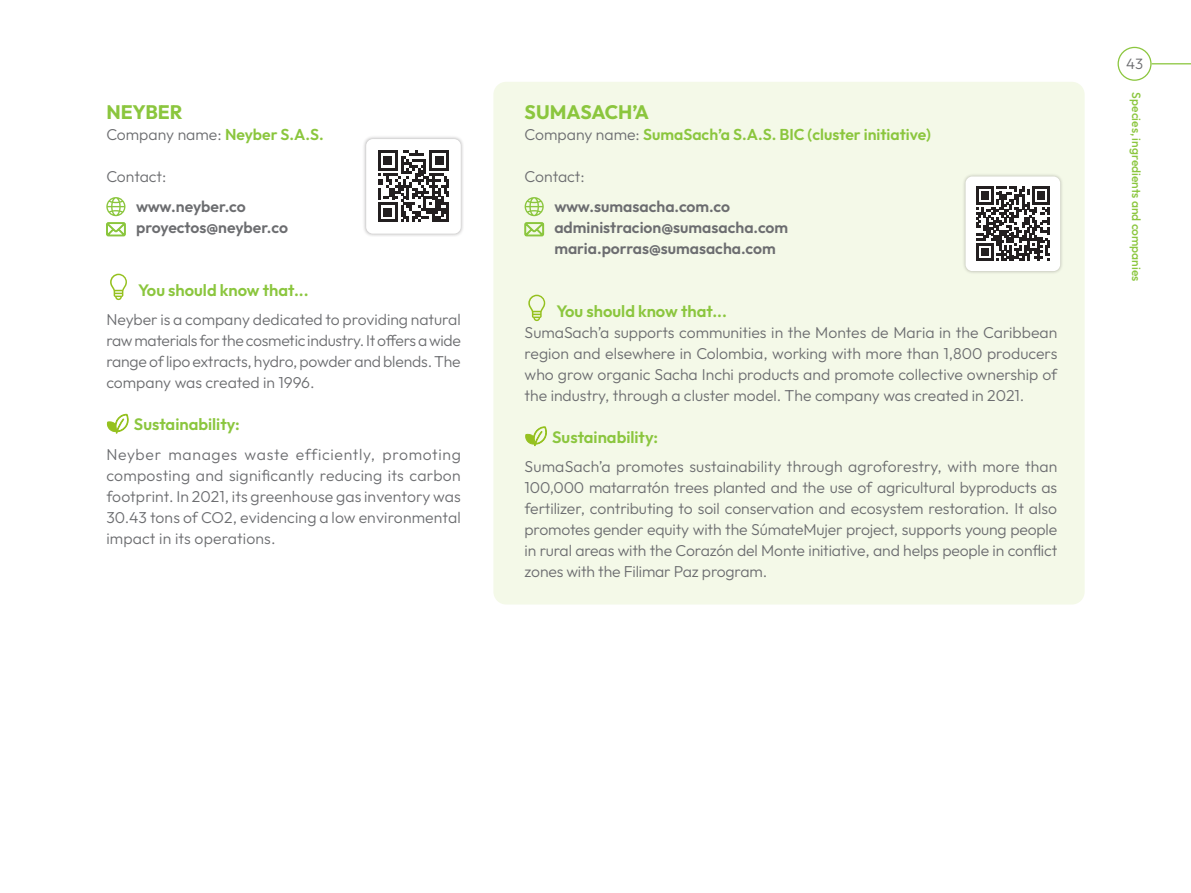
<style>
.page{position:relative;width:1191px;height:893px;background:#fff}
.page>*{position:absolute;margin:0;border:0;box-sizing:border-box;transform-origin:0 0}
.COMUN-SECCION-ESPECIES{font:700 19.5px "Outfit";color:#8bc63e}
.SUBTITULO-ESPECIES{font:600 16.5px "Outfit";color:#8bc63e}
.COMUN-SECCION-ESPECIES-2{font:600 16.5px "Outfit";color:#8bc63e}
.COMUN-SECCION-ESPECIES-3{font:300 15.75px/21px "Outfit";color:#6c6d70;text-align:justify}
.COMUN-SECCION-ESPECIES-4{font:600 15.75px "Outfit";color:#6c6d70}
.COMUN-SECCION-ESPECIES-5{font:600 15.75px "Outfit";color:#8bc63e}
.t1{font:300 15px "Outfit";color:#6c6d70}
.t2{font:500 12px "Outfit";color:#8bc63e}
.s1{font-weight:600;color:#8bc63e}
.s2{font-weight:300;color:#6c6d70}
</style>
<div class="page">
<hr style="left:1151px;top:63px;width:40px;height:1px;background:#8bc63e">
<div style="left:1117px;top:47px;width:34px;height:34px;border:1px solid #8bc63e;border-radius:50%"></div>
<div style="left:493px;top:82px;width:591px;height:522px;background:#f4f9e8;border-radius:13px"></div>
<svg style="left:106px;top:197px;width:19px;height:19px"></svg>
<svg style="left:106px;top:222px;width:20px;height:14px"></svg>
<svg style="left:110px;top:274px;width:17px;height:26px"></svg>
<svg style="left:107px;top:414px;width:22px;height:20px"></svg>
<svg style="left:524px;top:197px;width:20px;height:19px"></svg>
<svg style="left:524px;top:222px;width:20px;height:14px"></svg>
<svg style="left:528px;top:295px;width:17px;height:26px"></svg>
<svg style="left:525px;top:426px;width:22px;height:21px"></svg>
<div style="left:362px;top:135px;width:102px;height:102px;background:#231f20;opacity:.31"></div>
<div style="left:366px;top:139px;width:95px;height:95px;background:#fff;border-radius:7px"></div>
<svg style="left:378px;top:151px;width:71px;height:71px"></svg>
<div style="left:962px;top:173px;width:101px;height:101px;background:#231f20;opacity:.31"></div>
<div style="left:965px;top:176px;width:95px;height:95px;background:#fff;border-radius:7px"></div>
<svg style="left:976px;top:187px;width:74px;height:74px"></svg>
<p class="COMUN-SECCION-ESPECIES" style="left:106px;top:100px;width:78px">NEYBER</p>
<p class="COMUN-SECCION-ESPECIES-3" style="left:106px;top:125px;width:219px">Company name: <span class="s1">Neyber S.A.S.</span></p>
<p class="COMUN-SECCION-ESPECIES-3" style="left:106px;top:167px;width:62px">Contact:</p>
<p class="COMUN-SECCION-ESPECIES-4" style="left:136px;top:196px;width:111px">www.neyber.co</p>
<p class="COMUN-SECCION-ESPECIES-4" style="left:136px;top:217px;width:153px">proyectos@neyber.co</p>
<p class="SUBTITULO-ESPECIES" style="left:138px;top:279px;width:172px">You should know that...</p>
<p class="COMUN-SECCION-ESPECIES-3" style="left:106px;top:310px;width:356px">Neyber is a company dedicated to providing natural raw materials for the cosmetic industry. It offers a wide range of lipo extracts, hydro, powder and blends. The company was created in 1996.</p>
<p class="SUBTITULO-ESPECIES" style="left:134px;top:414px;width:107px">Sustainability:</p>
<p class="COMUN-SECCION-ESPECIES-3" style="left:106px;top:444px;width:356px">Neyber manages waste efficiently, promoting composting and significantly reducing its carbon footprint. In 2021, its greenhouse gas inventory was 30.43 tons of CO2, evidencing a low environmental impact in its operations.</p>
<p class="COMUN-SECCION-ESPECIES" style="left:524px;top:100px;width:126px">SUMASACH’A</p>
<p class="COMUN-SECCION-ESPECIES-5" style="left:524px;top:125px;width:408px"><span class="s2">Company name:</span> SumaSach’a S.A.S. BIC (cluster initiative)</p>
<p class="COMUN-SECCION-ESPECIES-3" style="left:524px;top:167px;width:62px">Contact:</p>
<p class="COMUN-SECCION-ESPECIES-4" style="left:554px;top:196px;width:177px">www.sumasacha.com.co</p>
<p class="COMUN-SECCION-ESPECIES-4" style="left:554px;top:217px;width:235px">administracion@sumasacha.com</p>
<p class="COMUN-SECCION-ESPECIES-4" style="left:554px;top:238px;width:223px">maria.porras@sumasacha.com</p>
<p class="COMUN-SECCION-ESPECIES-2" style="left:556px;top:300px;width:172px">You should know that...</p>
<p class="COMUN-SECCION-ESPECIES-3" style="left:524px;top:322px;width:534px">SumaSach’a supports communities in the Montes de Maria in the Caribbean region and elsewhere in Colombia, working with more than 1,800 producers who grow organic Sacha Inchi products and promote collective ownership of the industry, through a cluster model. The company was created in 2021.</p>
<p class="SUBTITULO-ESPECIES" style="left:552px;top:426px;width:107px">Sustainability:</p>
<p class="COMUN-SECCION-ESPECIES-3" style="left:524px;top:457px;width:534px">SumaSach’a promotes sustainability through agroforestry, with more than 100,000 matarratón trees planted and the use of agricultural byproducts as fertilizer, contributing to soil conservation and ecosystem restoration. It also promotes gender equity with the SúmateMujer project, supports young people in rural areas with the Corazón del Monte initiative, and helps people in conflict zones with the Filimar Paz program.</p>
<p class="t1" style="left:1126px;top:54px;width:18px">43</p>
<p class="t2" style="left:1144px;top:92px;width:190px;rotate:90deg">Species, ingredients and companies</p>
</div>
